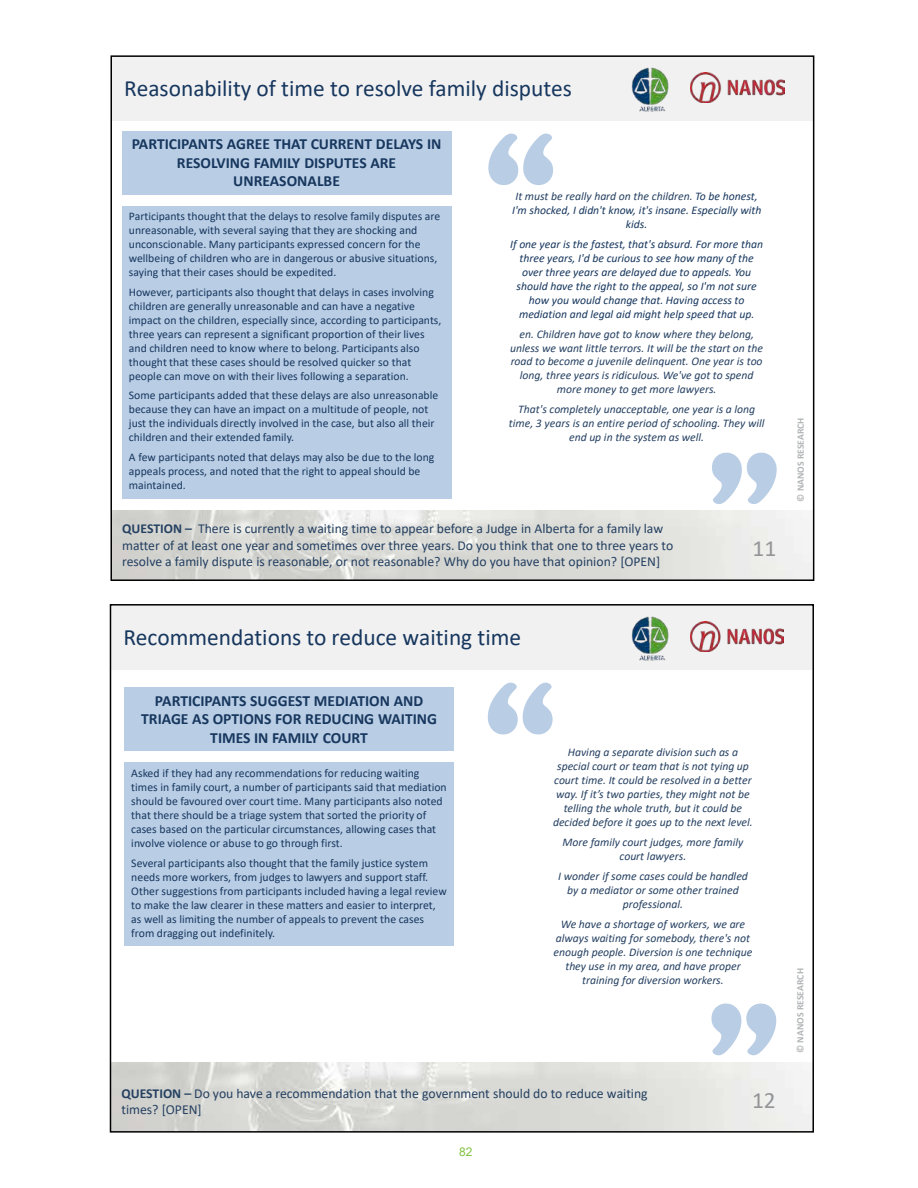
<style>
.page{position:relative;width:918px;height:1188px;background:#fff}
.page>*{position:absolute;margin:0;border:0;box-sizing:border-box;transform-origin:0 0}
.t1{font:900 134.7px "Cooper";color:#b9cde5}
.t2{font:900 133.95px "Cooper";color:#b9cde5}
.t3{font:23.4px "Calibri";color:#17375e}
.t4{font:23.4px "Calibri";color:#939597}
.t5{font:23.25px "Calibri";color:#17375e}
.t6{font:23.25px "Calibri";color:#939597}
.t7{font:700 15.6px/18.8px "Calibri";color:#17375e;text-align:center}
.t8{font:700 15.45px/18.6px "Calibri";color:#17375e;text-align:center}
.t9{font:13.65px/16.4px "Calibri";color:#254061}
.t10{font:12px "Arial";color:#82c344}
.t11{font:11.7px/14px "Calibri";color:#17375e}
.t12{font:italic 11.7px/14.1px "Calibri";letter-spacing:-.005em;color:#254061;text-align:center}
.t13{font:italic 11.7px/14px "Calibri";letter-spacing:-.005em;color:#17375e;text-align:center}
.t14{font:700 9.75px "Calibri";color:#b1b4b6}
.s1{font-weight:700}
.s2{color:#254061}
</style>
<div class="page">
<div style="left:111px;top:56px;width:703px;height:64px;background:#f1f1f2"></div>
<img style="left:700px;top:73px;width:84px;height:30px">
<img style="left:631px;top:67px;width:69px;height:45px">
<img style="left:113px;top:511px;width:698px;height:67px">
<div style="left:122px;top:131px;width:329px;height:64px;background:#b9cde5"></div>
<div style="left:122px;top:206px;width:329px;height:292px;background:#b9cde5"></div>
<div style="left:110px;top:605px;width:703px;height:64px;background:#f1f1f2"></div>
<img style="left:699px;top:621px;width:85px;height:31px">
<img style="left:631px;top:616px;width:68px;height:45px">
<img style="left:113px;top:1062px;width:698px;height:68px">
<div style="left:124px;top:687px;width:330px;height:64px;background:#b9cde5"></div>
<div style="left:124px;top:762px;width:330px;height:184px;background:#b9cde5"></div>
<h3 class="t5" style="left:124px;top:72px;width:449px">Reasonability of time to resolve family disputes</h3>
<h3 class="t8" style="left:132px;top:135px;width:311px">PARTICIPANTS AGREE THAT CURRENT DELAYS IN<br>RESOLVING FAMILY DISPUTES ARE<br>UNREASONALBE</h3>
<p class="t11" style="left:129px;top:209px;width:313px">Participants thought that the delays to resolve family disputes are unreasonable, with several saying that they are shocking and unconscionable. Many participants expressed concern for the wellbeing of children who are in dangerous or abusive situations, saying that their cases should be expedited.</p>
<p class="t11" style="left:129px;top:285px;width:314px">However, participants also thought that delays in cases involving children are generally unreasonable and can have a negative impact on the children, especially since, according to participants, three years can represent a significant proportion of their lives and children need to know where to belong. Participants also thought that these cases should be resolved quicker so that people can move on with their lives following a separation.</p>
<p class="t11" style="left:129px;top:388px;width:311px">Some participants added that these delays are also unreasonable because they can have an impact on a multitude of people, not just the individuals directly involved in the case, but also all their children and their extended family.</p>
<p class="t11" style="left:129px;top:450px;width:307px">A few participants noted that delays may also be due to the long appeals process, and noted that the right to appeal should be maintained.</p>
<p class="t9" style="left:122px;top:520px;width:553px"><span class="s1">QUESTION –</span> There is currently a waiting time to appear before a Judge in Alberta for a family law matter of at least one year and sometimes over three years. Do you think that one to three years to resolve a family dispute is reasonable, or not reasonable? Why do you have that opinion? [OPEN]</p>
<h2 class="t2" style="left:483px;top:102px;width:77px">“</h2>
<p class="t13" style="left:512px;top:189px;width:251px"><span class="s2">It must be really hard on the children.</span> To be honest,<br>I'm shocked, I didn't know, it's insane. Especially with kids.</p>
<p class="t13" style="left:510px;top:236px;width:254px">If one year is the fastest, that's absurd. For more than three years, I'd be curious to see how many of the over three years are delayed due to appeals. You should have the right to the appeal, so I'm not sure how you would change that. Having access to mediation and legal aid might help speed that up.</p>
<p class="t12" style="left:510px;top:326px;width:255px">en. Children have got to know where they belong, unless we want little terrors. It will be the start on the road to become a juvenile delinquent. One year is too long, three years is ridiculous. We've got to spend more money to get more lawyers.</p>
<p class="t12" style="left:509px;top:402px;width:257px">That's completely unacceptable, one year is a long time, 3 years is an entire period of schooling. They will end up in the system as well.</p>
<h2 class="t2" style="left:707px;top:421px;width:77px">”</h2>
<h3 class="t6" style="left:753px;top:532px;width:25px">11</h3>
<p class="t14" style="left:794px;top:502px;width:86px;rotate:-90deg">© NANOS RESEARCH</p>
<h3 class="t3" style="left:124px;top:621px;width:399px">Recommendations to reduce waiting time</h3>
<h1 class="t1" style="left:482px;top:651px;width:77px">“</h1>
<h3 class="t7" style="left:141px;top:691px;width:297px">PARTICIPANTS SUGGEST MEDIATION AND<br>TRIAGE AS OPTIONS FOR REDUCING WAITING<br>TIMES IN FAMILY COURT</h3>
<p class="t11" style="left:131px;top:766px;width:317px">Asked if they had any recommendations for reducing waiting times in family court, a number of participants said that mediation should be favoured over court time. Many participants also noted that there should be a triage system that sorted the priority of cases based on the particular circumstances, allowing cases that involve violence or abuse to go through first.</p>
<p class="t11" style="left:131px;top:856px;width:317px">Several participants also thought that the family justice system needs more workers, from judges to lawyers and support staff.<br>Other suggestions from participants included having a legal review to make the law clearer in these matters and easier to interpret, as well as limiting the number of appeals to prevent the cases from dragging out indefinitely.</p>
<p class="t12" style="left:553px;top:744px;width:201px">Having a separate division such as a special court or team that is not tying up court time. It could be resolved in a better way. If it’s two parties, they might not be telling the whole truth, but it could be decided before it goes up to the next level.</p>
<p class="t12" style="left:562px;top:834px;width:183px">More family court judges, more family court lawyers.</p>
<p class="t12" style="left:558px;top:868px;width:191px">I wonder if some cases could be handled by a mediator or some other trained professional.</p>
<p class="t12" style="left:554px;top:916px;width:200px">We have a shortage of workers, we are always waiting for somebody, there's not enough people. Diversion is one technique they use in my area, and have proper training for diversion workers.</p>
<p class="t9" style="left:121px;top:1085px;width:528px"><span class="s1">QUESTION –</span> Do you have a recommendation that the government should do to reduce waiting times? [OPEN]</p>
<p class="t10" style="left:459px;top:1144px;width:15px">82</p>
<h1 class="t1" style="left:707px;top:971px;width:77px">”</h1>
<h3 class="t4" style="left:752px;top:1084px;width:25px">12</h3>
<p class="t14" style="left:793px;top:1053px;width:86px;rotate:-90deg">© NANOS RESEARCH</p>
</div>
